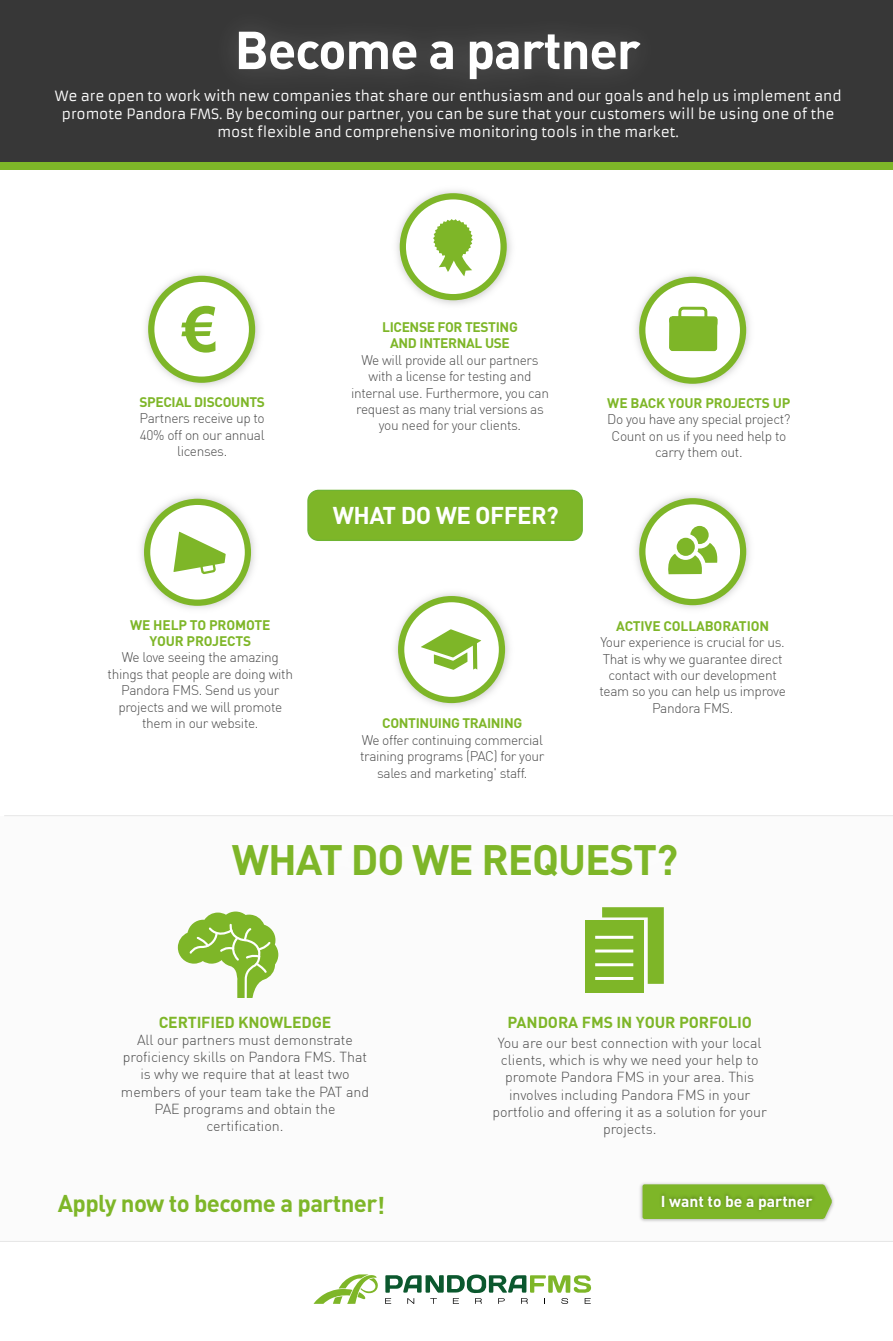
<style>
.page{position:relative;width:893px;height:1341px;background:#fff}
.page>*{position:absolute;margin:0;border:0;box-sizing:border-box;transform-origin:0 0}
.t1{font:700 52.5px "DIN";letter-spacing:-.025em;color:#fff}
.t2{font:700 42px "DIN";letter-spacing:-.025em;color:#7eb628}
.t3{font:700 24px "DIN";letter-spacing:-.025em;color:#7eb628}
.t4{font:700 24px "DIN";letter-spacing:-.025em;color:#fff}
.t5{font:700 15.75px "DIN";letter-spacing:-.01em;color:#7eb628}
.t6{font:700 15.6px "DIN";color:#fff}
.t7{font:300 14.25px/17.2px "DIN Pro";letter-spacing:-.005em;color:#4d4d4d;text-align:center}
.t8{font:13.8px/18px "Armata";letter-spacing:-.01em;color:#fff;text-align:center}
.t9{font:300 13.65px/16.5px "DIN Pro";letter-spacing:-.025em;color:#4d4d4d;text-align:center}
.t10{font:700 13.65px/16.5px "DIN";letter-spacing:-.025em;color:#7eb628;text-align:center}
</style>
<div class="page">
<div style="left:0;top:0;width:893px;height:166px;background:#373737"></div>
<div style="left:238px;top:35px;width:385px;height:36px;background:#424242"></div>
<div style="left:0;top:162px;width:893px;height:7px;background:#7eb628"></div>
<div style="left:0;top:815px;width:893px;height:425px;background:#fbfbfb"></div>
<hr style="left:4px;top:815px;width:889px;height:1px;background:#e6e6e6">
<hr style="left:0;top:1240px;width:893px;height:1px;background:#e6e6e6">
<img style="left:146px;top:273px;width:114px;height:114px">
<div style="left:151px;top:279px;width:101px;height:100px;background:#fff;border-radius:50%"></div>
<div style="left:148px;top:276px;width:107px;height:107px;border:6px solid #7eb628;border-radius:50%"></div>
<svg style="left:181px;top:306px;width:34px;height:46px"></svg>
<img style="left:141px;top:495px;width:114px;height:114px">
<div style="left:147px;top:501px;width:101px;height:101px;background:#fff;border-radius:50%"></div>
<div style="left:144px;top:498px;width:107px;height:107px;border:6px solid #7eb628;border-radius:50%"></div>
<svg style="left:173px;top:531px;width:53px;height:42px"></svg>
<img style="left:395px;top:593px;width:115px;height:114px">
<div style="left:401px;top:599px;width:101px;height:100px;background:#fff;border-radius:50%"></div>
<div style="left:398px;top:596px;width:107px;height:107px;border:6px solid #7eb628;border-radius:50%"></div>
<svg style="left:421px;top:629px;width:60px;height:40px"></svg>
<img style="left:396px;top:190px;width:116px;height:115px">
<div style="left:403px;top:196px;width:101px;height:101px;background:#fff;border-radius:50%"></div>
<div style="left:400px;top:193px;width:107px;height:107px;border:6px solid #7eb628;border-radius:50%"></div>
<svg style="left:433px;top:219px;width:40px;height:57px"></svg>
<img style="left:636px;top:495px;width:114px;height:114px">
<div style="left:642px;top:501px;width:101px;height:101px;background:#fff;border-radius:50%"></div>
<div style="left:639px;top:498px;width:107px;height:107px;border:6px solid #7eb628;border-radius:50%"></div>
<svg style="left:668px;top:525px;width:50px;height:49px"></svg>
<div style="left:677px;top:537px;width:18px;height:19px;background:#7eb628;border-radius:50%"></div>
<img style="left:636px;top:273px;width:114px;height:114px">
<div style="left:642px;top:280px;width:101px;height:100px;background:#fff;border-radius:50%"></div>
<div style="left:639px;top:276px;width:107px;height:108px;border:6px solid #7eb628;border-radius:50%"></div>
<svg style="left:669px;top:306px;width:48px;height:45px"></svg>
<div style="left:308px;top:490px;width:274px;height:50px;background:#7eb628;border-radius:11px"></div>
<div style="left:307px;top:489px;width:276px;height:52px;border:1px solid #6eb432;border-radius:11px"></div>
<img style="left:640px;top:1184px;width:194px;height:38px">
<svg style="left:642px;top:1183px;width:190px;height:35px"></svg>
<img style="left:656px;top:1188px;width:162px;height:27px">
<svg style="left:314px;top:1274px;width:64px;height:29px"></svg>
<svg style="left:385px;top:1274px;width:207px;height:29px"></svg>
<div style="left:586px;top:920px;width:58px;height:72px;background:#7eb628"></div>
<svg style="left:602px;top:907px;width:62px;height:76px"></svg>
<hr style="left:595px;top:935px;width:38px;height:3px;background:#fff">
<hr style="left:595px;top:949px;width:38px;height:3px;background:#fff">
<hr style="left:595px;top:963px;width:38px;height:3px;background:#fff">
<hr style="left:595px;top:976px;width:38px;height:3px;background:#fff">
<svg style="left:178px;top:911px;width:100px;height:87px"></svg>
<h1 class="t1" style="left:234px;top:16px;width:408px">Become a partner</h1>
<p class="t8" style="left:55px;top:87px;width:788px">We are open to work with new companies that share our enthusiasm and our goals and help us implement and promote Pandora FMS. By becoming our partner, you can be sure that your customers will be using one of the most flexible and comprehensive monitoring tools in the market.</p>
<p class="t10" style="left:139px;top:393px;width:127px">SPECIAL DISCOUNTS</p>
<p class="t9" style="left:140px;top:410px;width:127px">Partners receive up to<br>40% off on our annual licenses.</p>
<p class="t10" style="left:130px;top:615px;width:142px">WE HELP TO PROMOTE<br>YOUR PROJECTS</p>
<p class="t9" style="left:108px;top:649px;width:187px">We love seeing the amazing things that people are doing with<br>Pandora FMS. Send us your projects and we will promote them in our website.</p>
<p class="t10" style="left:382px;top:318px;width:137px">LICENSE FOR TESTING<br>AND INTERNAL USE</p>
<p class="t9" style="left:351px;top:351px;width:200px">We will provide all our partners with a license for testing and internal use. Furthermore, you can request as many trial versions as you need for your clients.</p>
<h3 class="t4" style="left:333px;top:499px;width:228px">WHAT DO WE OFFER?</h3>
<p class="t10" style="left:382px;top:714px;width:142px">CONTINUING TRAINING</p>
<p class="t9" style="left:360px;top:731px;width:186px">We offer continuing commercial training programs (PAC) for your sales and marketing' staff.</p>
<p class="t10" style="left:607px;top:394px;width:185px">WE BACK YOUR PROJECTS UP</p>
<p class="t9" style="left:607px;top:411px;width:185px">Do you have any special project?<br>Count on us if you need help to carry them out.</p>
<p class="t10" style="left:616px;top:616px;width:154px">ACTIVE COLLABORATION</p>
<p class="t9" style="left:599px;top:633px;width:188px">Your experience is crucial for us.<br>That is why we guarantee direct contact with our development team so you can help us improve<br>Pandora FMS.</p>
<h2 class="t2" style="left:232px;top:831px;width:448px">WHAT DO WE REQUEST?</h2>
<p class="t5" style="left:159px;top:1011px;width:174px">CERTIFIED KNOWLEDGE</p>
<p class="t7" style="left:121px;top:1030px;width:250px">All our partners must demonstrate proficiency skills on Pandora FMS. That is why we require that at least two members of your team take the PAT and<br>PAE programs and obtain the certification.</p>
<p class="t5" style="left:508px;top:1011px;width:246px">PANDORA FMS IN YOUR PORFOLIO</p>
<p class="t7" style="left:492px;top:1033px;width:276px">You are our best connection with your local clients, which is why we need your help to promote Pandora FMS in your area. This involves including Pandora FMS in your portfolio and offering it as a solution for your projects.</p>
<h3 class="t3" style="left:58px;top:1187px;width:329px">Apply now to become a partner!</h3>
<p class="t6" style="left:661px;top:1190px;width:153px">I want to be a partner</p>
</div>
